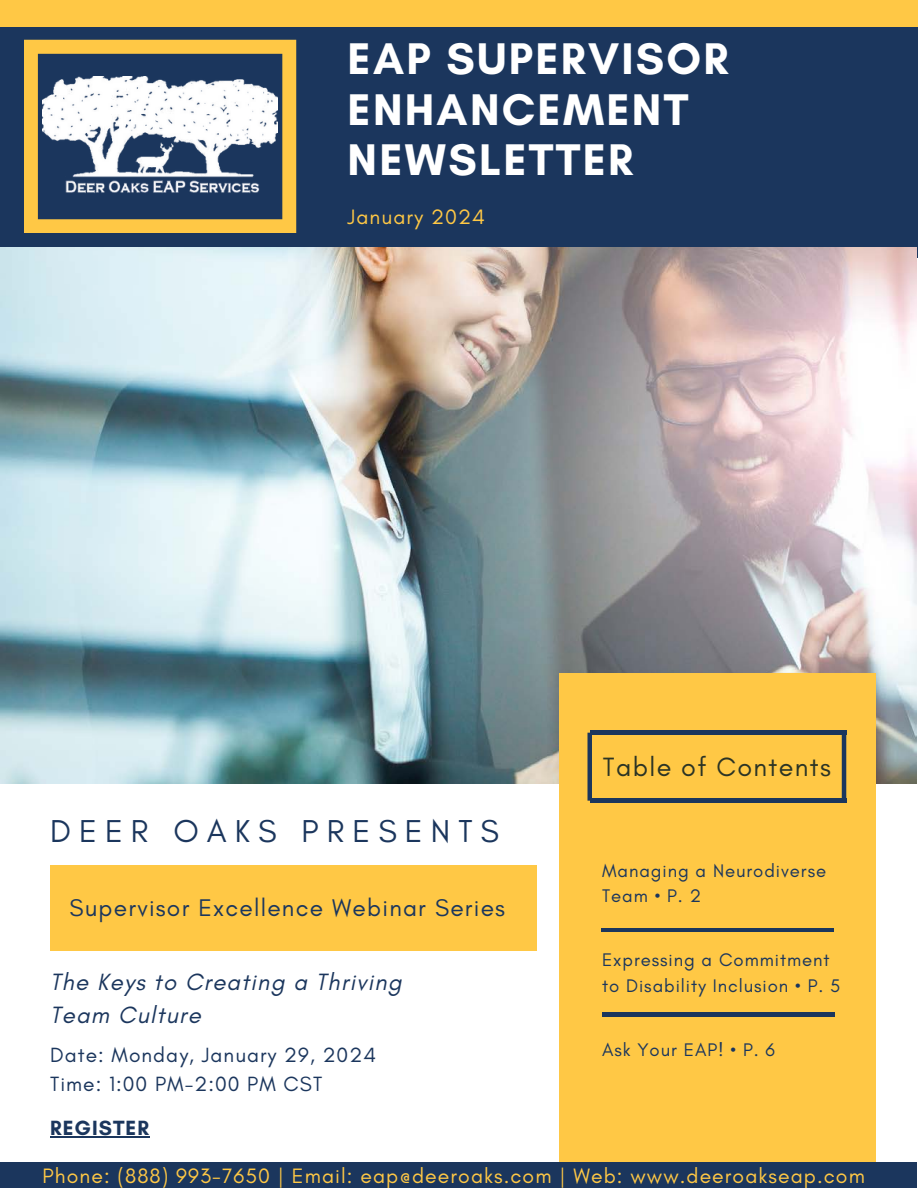
<style>
.page{position:relative;width:918px;height:1188px;background:#fff}
.page>*{position:absolute;margin:0;border:0;box-sizing:border-box;transform-origin:0 0}
.t1{font:700 45.15px/50.7px "Glacial Indifference";letter-spacing:.05em;color:#fff}
.t2{font:32.25px "Glacial Indifference";letter-spacing:.25em;color:#1b365d}
.t3{font:26.85px "Glacial Indifference";letter-spacing:.05em;color:#2b3425}
.t4{font:24.6px "Glacial Indifference";letter-spacing:.05em;color:#1b365d}
.t5{font:italic 24px "Glacial Indifference";letter-spacing:.05em;color:#1b365d}
.t6{font:21.3px "Glacial Indifference";letter-spacing:.05em;color:#ffc845}
.t7{font:21px "Glacial Indifference";letter-spacing:.05em;color:#1b365d}
.t8{font:700 21px "Glacial Indifference";letter-spacing:.05em;color:#1b365d}
.t9{font:18.6px/25.8px "Glacial Indifference";letter-spacing:.05em;color:#1b365d}
</style>
<div class="page">
<div style="left:0;top:25px;width:918px;height:232px;background:#1b365d"></div>
<img style="left:0;top:248px;width:917px;height:535px">
<svg style="left:24px;top:40px;width:272px;height:193px;fill:#ffc845"></svg>
<div style="left:560px;top:673px;width:316px;height:515px;background:#ffc845"></div>
<hr style="left:601px;top:928px;width:233px;height:4px;background:#1b365d">
<hr style="left:602px;top:1013px;width:233px;height:3px;background:#1b365d">
<div style="left:0;top:0;width:918px;height:26px;background:#ffc845"></div>
<div style="left:0;top:1162px;width:916px;height:26px;background:#1b365d"></div>
<div style="left:50px;top:865px;width:486px;height:86px;background:#ffc845"></div>
<img style="left:43px;top:77px;width:235px;height:131px">
<hr style="left:590px;top:799px;width:256px;height:3px;background:#1b365d">
<hr style="left:590px;top:731px;width:256px;height:3px;background:#1b365d">
<hr style="left:588px;top:733px;width:4px;height:68px;background:#1b365d">
<hr style="left:842px;top:734px;width:4px;height:68px;background:#1b365d">
<hr style="left:50px;top:1136px;width:100px;height:2px;background:#1b365d">
<p class="t1" style="left:348px;top:33px;width:382px">EAP SUPERVISOR<br>ENHANCEMENT<br>NEWSLETTER</p>
<p class="t6" style="left:348px;top:204px;width:139px">January 2024</p>
<p class="t2" style="left:50px;top:812px;width:451px">DEER OAKS PRESENTS</p>
<p class="t4" style="left:70px;top:893px;width:437px">Supervisor Excellence Webinar Series</p>
<p class="t5" style="left:50px;top:967px;width:353px">The Keys to Creating a Thriving</p>
<p class="t5" style="left:50px;top:1000px;width:152px">Team Culture</p>
<p class="t7" style="left:50px;top:1042px;width:327px">Date: Monday, January 29, 2024</p>
<p class="t7" style="left:50px;top:1071px;width:274px">Time: 1:00 PM-2:00 PM CST</p>
<p class="t8" style="left:50px;top:1115px;width:100px">REGISTER</p>
<p class="t3" style="left:603px;top:750px;width:230px">Table of Contents</p>
<p class="t9" style="left:602px;top:857px;width:226px">Managing a Neurodiverse<br>Team • P. 2</p>
<p class="t9" style="left:602px;top:946px;width:240px">Expressing a Commitment to Disability Inclusion • P. 5</p>
<p class="t9" style="left:602px;top:1037px;width:175px">Ask Your EAP! • P. 6</p>
<p class="t6" style="left:43px;top:1162px;width:824px">Phone: (888) 993-7650 | Email: eap@deeroaks.com | Web: www.deeroakseap.com</p>
</div>
